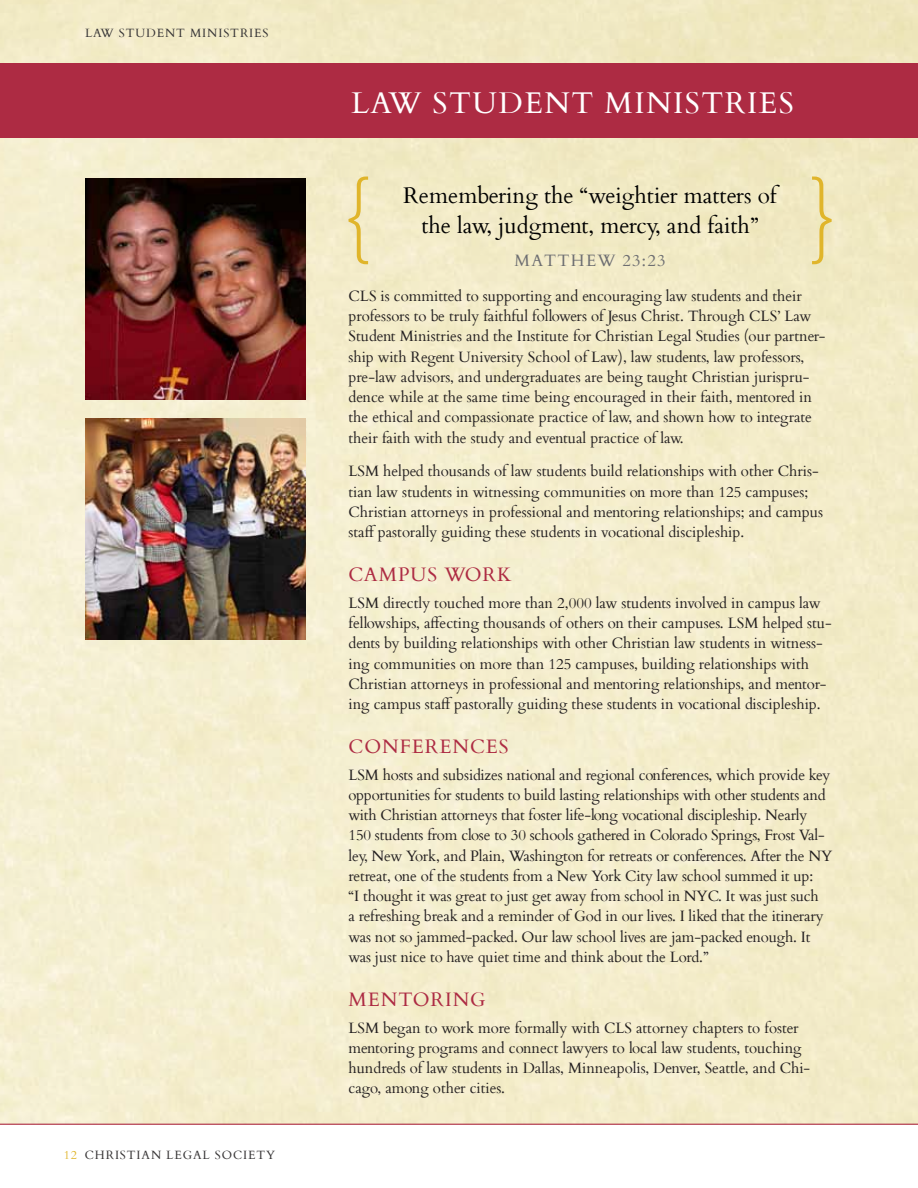
<style>
.page{position:relative;width:918px;height:1188px;background:#fff}
.page>*{position:absolute;margin:0;border:0;box-sizing:border-box;transform-origin:0 0}
.t1{font:30px "Cardo";letter-spacing:.05em;color:#fff}
.t2{font:22.5px/30px "Cardo";color:#000;text-align:center}
.t3{font:19.5px "Cardo";letter-spacing:.05em;color:#ad2b43}
.t4{font:16.5px "Cardo";letter-spacing:.075em;color:#6d6e71}
.t5{font:15px/20.2px "Cardo";color:#231f20}
.t6{font:12px "Cardo";letter-spacing:.075em;color:#373536}
.s1{color:#e0b52b}
</style>
<div class="page">
<img style="left:0;top:0;width:918px;height:1124px">
<hr style="left:0;top:1124px;width:918px;height:1px;background:#ad2b43">
<svg style="left:349px;top:177px;width:19px;height:87px;background:#eedea4"></svg>
<svg style="left:812px;top:177px;width:20px;height:87px;background:#ecdda0"></svg>
<img style="left:85px;top:179px;width:221px;height:221px">
<div style="left:0;top:63px;width:918px;height:75px;background:#ad2b43"></div>
<img style="left:85px;top:419px;width:221px;height:220px">
<p class="t6" style="left:85px;top:23px;width:44px">law stu</p>
<p class="t6" style="left:146px;top:23px;width:21px">dent</p>
<p class="t6" style="left:190px;top:23px;width:43px">ministr</p>
<p class="t6" style="left:249px;top:23px;width:13px">ies</p>
<p class="t6" style="left:64px;top:1146px;width:213px"><span class="s1">12</span> CHRISTIAN LEGAL SOCIETY</p>
<h1 class="t1" style="left:351px;top:78px;width:444px">LAW STUDENT MINISTRIES</h1>
<h2 class="t2" style="left:403px;top:179px;width:378px">Remembering the “weightier matters of the law, judgment, mercy, and faith”</h2>
<p class="t4" style="left:515px;top:247px;width:31px">Matt</p>
<p class="t4" style="left:571px;top:247px;width:96px">hew 23:23</p>
<p class="t5" style="left:349px;top:285px;width:479px">CLS is committed to supporting and encouraging law students and their professors to be truly faithful followers of Jesus Christ. Through CLS’ Law Student Ministries and the Institute for Christian Legal Studies (our partner&shy;ship with Regent University School of Law), law students, law professors, pre-law advisors, and undergraduates are being taught Christian jurispru&shy;dence while at the same time being encouraged in their faith, mentored in the ethical and compassionate practice of law, and shown how to integrate their faith with the study and eventual practice of law.</p>
<p class="t5" style="left:349px;top:460px;width:476px">LSM helped thousands of law students build relationships with other Chris&shy;tian law students in witnessing communities on more than 125 campuses; Christian attorneys in professional and mentoring relationships; and campus staff pastorally guiding these students in vocational discipleship.</p>
<h3 class="t3" style="left:349px;top:559px;width:164px">CAMPUS WORK</h3>
<p class="t5" style="left:349px;top:592px;width:485px">LSM directly touched more than 2,000 law students involved in campus law fellowships, affecting thousands of others on their campuses. LSM helped stu&shy;dents by building relationships with other Christian law students in witness&shy;ing communities on more than 125 campuses, building relationships with Christian attorneys in professional and mentoring relationships, and mentor&shy;ing campus staff pastorally guiding these students in vocational discipleship.</p>
<h3 class="t3" style="left:349px;top:730px;width:162px">CONFERENCES</h3>
<p class="t5" style="left:349px;top:764px;width:485px">LSM hosts and subsidizes national and regional conferences, which provide key opportunities for students to build lasting relationships with other students and with Christian attorneys that foster life-long vocational discipleship. Nearly 150 students from close to 30 schools gathered in Colorado Springs, Frost Val&shy;ley, New York, and Plain, Washington for retreats or conferences. After the NY retreat, one of the students from a New York City law school summed it up:<br>“I thought it was great to just get away from school in NYC. It was just such<br>a refreshing break and a reminder of God in our lives. I liked that the itinerary was not so jammed-packed. Our law school lives are jam-packed enough. It was just nice to have quiet time and think about the Lord.”</p>
<h3 class="t3" style="left:349px;top:983px;width:137px">MENTORING</h3>
<p class="t5" style="left:349px;top:1017px;width:463px">LSM began to work more formally with CLS attorney chapters to foster mentoring programs and connect lawyers to local law students, touching hundreds of law students in Dallas, Minneapolis, Denver, Seattle, and Chi&shy;cago, among other cities.</p>
</div>
